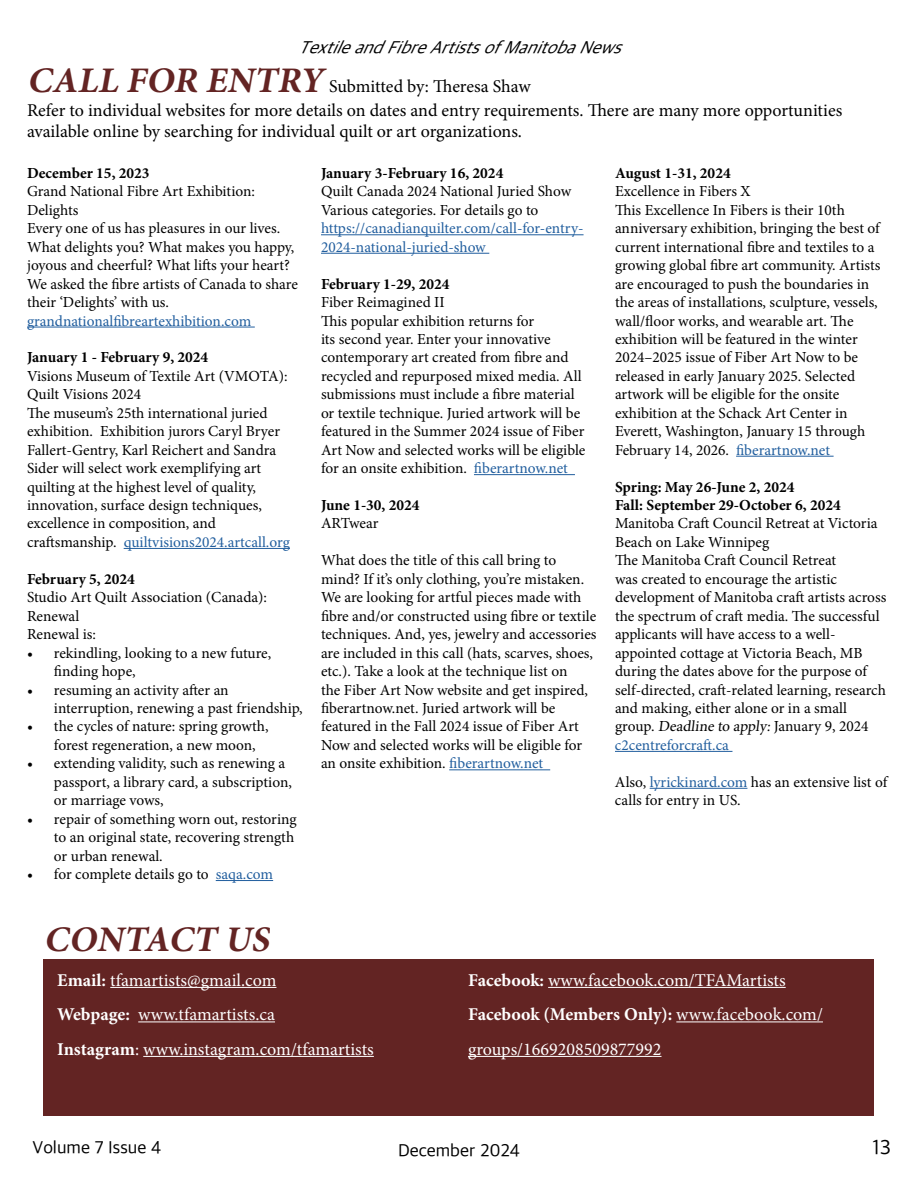
<style>
.page{position:relative;width:918px;height:1188px;background:#fff}
.page>*{position:absolute;margin:0;border:0;box-sizing:border-box;transform-origin:0 0}
.t1{font:italic 700 36px "Minion Pro";color:#632423}
.t2{font:21px "Apple SD Gothic Neo";color:#000}
.t3{font:18px/21.6px "Minion Pro";letter-spacing:-.005em;color:#000}
.t4{font:18px/34.5px "Minion Pro";color:#fff}
.t5{font:italic 18px "Apple SD Gothic Neo";color:#000}
.t6{font:18px "Apple SD Gothic Neo";color:#000}
.t7{font:15.3px/18.5px "Minion Pro";color:#000}
.t8{font:700 15.3px/18.5px "Minion Pro";color:#000}
.t9{font:15.3px/18.5px "Minion Pro";color:#215e9e}
.s1{font-weight:700;font-style:italic;font-size:36px;color:#632423}
.s2{color:#215e9e}
.s3{font-weight:700}
</style>
<div class="page">
<div style="left:44px;top:959px;width:830px;height:157px;background:#632423"></div>
<hr style="left:110px;top:987px;width:166px;height:1px;background:#fff">
<hr style="left:138px;top:1021px;width:137px;height:1px;background:#fff">
<hr style="left:143px;top:1056px;width:231px;height:1px;background:#fff">
<hr style="left:548px;top:987px;width:238px;height:1px;background:#fff">
<hr style="left:676px;top:1021px;width:147px;height:1px;background:#fff">
<hr style="left:468px;top:1056px;width:194px;height:1px;background:#fff">
<hr style="left:27px;top:327px;width:228px;height:1px;background:#215e9e">
<hr style="left:124px;top:548px;width:166px;height:1px;background:#215e9e">
<hr style="left:216px;top:880px;width:57px;height:1px;background:#215e9e">
<hr style="left:321px;top:234px;width:263px;height:1px;background:#215e9e">
<hr style="left:321px;top:253px;width:168px;height:1px;background:#215e9e">
<hr style="left:474px;top:474px;width:101px;height:1px;background:#215e9e">
<hr style="left:449px;top:769px;width:101px;height:1px;background:#215e9e">
<hr style="left:736px;top:456px;width:98px;height:1px;background:#215e9e">
<hr style="left:615px;top:751px;width:117px;height:1px;background:#215e9e">
<hr style="left:650px;top:788px;width:97px;height:1px;background:#215e9e">
<p class="t5" style="left:298px;top:38px;width:334px">TextileandFibreArtistsofManitobaNews</p>
<p class="t3" style="left:27px;top:76px;width:505px"><span class="s1">CALL FOR ENTRY</span>Submitted by: Theresa Shaw</p>
<p class="t3" style="left:27px;top:99px;width:817px">Refer to individual websites for more details on dates and entry requirements. There are many more opportunities available online by searching for individual quilt or art organizations.</p>
<p class="t8" style="left:27px;top:164px;width:124px">December 15, 2023</p>
<p class="t7" style="left:27px;top:182px;width:272px">Grand National Fibre Art Exhibition:<br>Delights<br>Every one of us has pleasures in our lives.<br>What delights you? What makes you happy, joyous and cheerful? What lifts your heart?<br>We asked the fibre artists of Canada to share their ‘Delights’ with us.</p>
<p class="t9" style="left:27px;top:311px;width:226px">grandnationalfibreartexhibition.com</p>
<p class="t8" style="left:27px;top:348px;width:183px">January 1 - February 9, 2024</p>
<p class="t7" style="left:27px;top:367px;width:264px">Visions Museum of Textile Art (VMOTA):<br>Quilt Visions 2024<br>The museum’s 25th international juried exhibition. Exhibition jurors Caryl Bryer Fallert-Gentry, Karl Reichert and Sandra Sider will select work exemplifying art quilting at the highest level of quality, innovation, surface design techniques, excellence in composition, and craftsmanship. <span class="s2">quiltvisions2024.artcall.org</span></p>
<p class="t8" style="left:27px;top:569px;width:109px">February 5, 2024</p>
<p class="t7" style="left:27px;top:588px;width:242px">Studio Art Quilt Association (Canada):<br>Renewal<br>Renewal is:</p>
<p class="t7" style="left:54px;top:644px;width:219px;text-indent:-27px">• rekindling, looking to a new future, finding hope,</p>
<p class="t7" style="left:54px;top:680px;width:250px;text-indent:-27px">• resuming an activity after an interruption, renewing a past friendship,</p>
<p class="t7" style="left:54px;top:717px;width:216px;text-indent:-27px">• the cycles of nature: spring growth, forest regeneration, a new moon,</p>
<p class="t7" style="left:54px;top:754px;width:239px;text-indent:-27px">• extending validity, such as renewing a passport, a library card, a subscription, or marriage vows,</p>
<p class="t7" style="left:54px;top:810px;width:244px;text-indent:-27px">• repair of something worn out, restoring to an original state, recovering strength or urban renewal.</p>
<p class="t7" style="left:27px;top:865px;width:248px">• for complete details go to <span class="s2">saqa.com</span></p>
<h1 class="t1" style="left:44px;top:914px;width:236px">CONTACT US</h1>
<p class="t8" style="left:321px;top:164px;width:184px">January 3-February 16, 2024</p>
<p class="t7" style="left:321px;top:182px;width:252px">Quilt Canada 2024 National Juried Show<br>Various categories. For details go to</p>
<p class="t9" style="left:321px;top:219px;width:264px">https://canadianquilter.com/call-for-entry-<br>2024-national-juried-show</p>
<p class="t8" style="left:321px;top:274px;width:130px">February 1-29, 2024</p>
<p class="t7" style="left:321px;top:293px;width:266px">Fiber Reimagined II<br>This popular exhibition returns for<br>its second year. Enter your innovative contemporary art created from fibre and recycled and repurposed mixed media. All submissions must include a fibre material or textile technique. Juried artwork will be featured in the Summer 2024 issue of Fiber Art Now and selected works will be eligible for an onsite exhibition. <span class="s2">fiberartnow.net</span></p>
<p class="t8" style="left:321px;top:496px;width:100px">June 1-30, 2024</p>
<p class="t7" style="left:321px;top:514px;width:59px">ARTwear</p>
<p class="t7" style="left:321px;top:551px;width:277px">What does the title of this call bring to mind? If it’s only clothing, you’re mistaken.<br>We are looking for artful pieces made with fibre and/or constructed using fibre or textile techniques. And, yes, jewelry and accessories are included in this call (hats, scarves, shoes, etc.). Take a look at the technique list on<br>the Fiber Art Now website and get inspired, fiberartnow.net. Juried artwork will be featured in the Fall 2024 issue of Fiber Art Now and selected works will be eligible for an onsite exhibition. <span class="s2">fiberartnow.net</span></p>
<p class="t8" style="left:615px;top:164px;width:117px">August 1-31, 2024</p>
<p class="t7" style="left:615px;top:182px;width:267px">Excellence in Fibers X<br>This Excellence In Fibers is their 10th anniversary exhibition, bringing the best of current international fibre and textiles to a growing global fibre art community. Artists are encouraged to push the boundaries in the areas of installations, sculpture, vessels, wall/floor works, and wearable art. The exhibition will be featured in the winter 2024–2025 issue of Fiber Art Now to be released in early January 2025. Selected artwork will be eligible for the onsite exhibition at the Schack Art Center in Everett, Washington, January 15 through February 14, 2026. <span class="s2">fiberartnow.net</span></p>
<p class="t8" style="left:615px;top:477px;width:227px">Spring: May 26-June 2, 2024<br>Fall: September 29-October 6, 2024</p>
<p class="t7" style="left:615px;top:514px;width:273px">Manitoba Craft Council Retreat at Victoria Beach on Lake Winnipeg<br>The Manitoba Craft Council Retreat<br>was created to encourage the artistic development of Manitoba craft artists across the spectrum of craft media. The successful applicants will have access to a well&shy;appointed cottage at Victoria Beach, MB during the dates above for the purpose of self-directed, craft-related learning, research and making, either alone or in a small group. Deadline to apply: January 9, 2024</p>
<p class="t9" style="left:615px;top:736px;width:115px">c2centreforcraft.ca</p>
<p class="t7" style="left:615px;top:773px;width:274px">Also, <span class="s2">lyrickinard.com</span> has an extensive list of calls for entry in US.</p>
<p class="t4" style="left:57px;top:963px;width:318px"><span class="s3">Email:</span> tfamartists@gmail.com<br><span class="s3">Webpage:</span> www.tfamartists.ca<br><span class="s3">Instagram</span>: www.instagram.com/tfamartists</p>
<p class="t4" style="left:468px;top:963px;width:356px"><span class="s3">Facebook:</span> www.facebook.com/TFAMartists<br><span class="s3">Facebook (Members Only):</span> www.facebook.com/ groups/1669208509877992</p>
<p class="t6" style="left:33px;top:1138px;width:130px">Volume 7 Issue 4</p>
<h2 class="t2" style="left:872px;top:1136px;width:20px">13</h2>
<p class="t6" style="left:398px;top:1141px;width:123px">December 2024</p>
</div>
